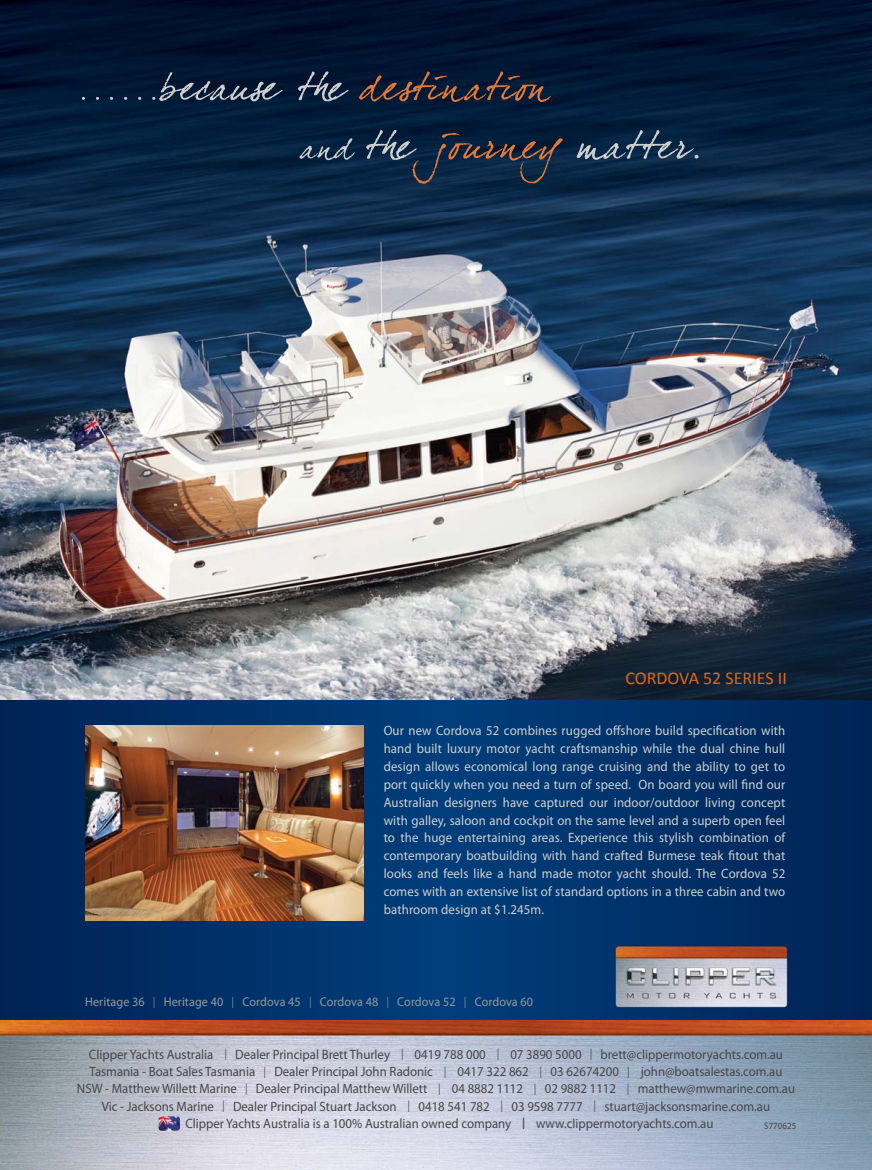
<style>
.page{position:relative;width:872px;height:1170px;background:#fff}
.page>*{position:absolute;margin:0;border:0;box-sizing:border-box;transform-origin:0 0}
.t1{font:18px "Calibri";color:#dc661e}
.t2{font:13.5px/17.9px "Myriad Pro";letter-spacing:.01em;color:#cfcfcf;text-align:justify;scale:.95 1}
.t3{font:13.5px "Myriad Pro";color:#474647;scale:.95 1}
.t4{font:12.75px "Myriad Pro";letter-spacing:.01em;color:#95999b;scale:.95 1}
.t5{font:9.3px "Myriad Pro";letter-spacing:.005em;color:#474647;scale:.95 1}
.s1{font-weight:300;font-size:16.2px}
.s2{font-weight:300;font-size:16.8px}
.s3{font-size:16.8px}
</style>
<div class="page">
<svg style="left:0;top:699px;width:872px;height:321px"></svg>
<img style="left:0;top:0;width:872px;height:699px">
<img style="left:0;top:1020px;width:872px;height:149px">
<img style="left:158px;top:1116px;width:22px;height:14px;border-radius:3px">
<img style="left:614px;top:944px;width:175px;height:65px">
<img style="left:85px;top:725px;width:278px;height:195px">
<svg style="left:576px;top:130px;width:122px;height:30px"></svg>
<svg style="left:299px;top:130px;width:264px;height:54px"></svg>
<svg style="left:359px;top:72px;width:192px;height:30px"></svg>
<svg style="left:82px;top:71px;width:267px;height:30px"></svg>
<h1 class="t1" style="left:625px;top:667px;width:163px">CORDOVA 52 SERIES II</h1>
<p class="t2" style="left:384px;top:722px;width:424px">Our new Cordova 52 combines rugged offshore build specification with hand built luxury motor yacht craftsmanship while the dual chine hull design allows economical long range cruising and the ability to get to port quickly when you need a turn of speed. On board you will find our Australian designers have captured our indoor/outdoor living concept with galley, saloon and cockpit on the same level and a superb open feel to the huge entertaining areas. Experience this stylish combination of contemporary boatbuilding with hand crafted Burmese teak fitout that looks and feels like a hand made motor yacht should. The Cordova 52 comes with an extensive list of standard options in a three cabin and two bathroom design at $1.245m.</p>
<p class="t4" style="left:85px;top:997px;width:473px">Heritage 36 <span class="s1">I</span> Heritage 40 <span class="s1">I</span> Cordova 45 <span class="s1">I</span> Cordova 48 <span class="s1">I</span> Cordova 52 <span class="s1">I</span> Cordova 60</p>
<p class="t3" style="left:89px;top:1049px;width:732px">Clipper Yachts Australia <span class="s2">I</span> Dealer Principal Brett Thurley <span class="s2">I</span> 0419 788 000 <span class="s2">I</span> 07 3890 5000 <span class="s2">I</span> brett@clippermotoryachts.com.au</p>
<p class="t3" style="left:89px;top:1066px;width:731px">Tasmania - Boat Sales Tasmania <span class="s2">I</span> Dealer Principal John Radonic <span class="s2">I</span> 0417 322 862 <span class="s2">I</span> 03 62674200 <span class="s2">I</span> john@boatsalestas.com.au</p>
<p class="t3" style="left:77px;top:1083px;width:757px">NSW - Matthew Willett Marine <span class="s2">I</span> Dealer Principal Matthew Willett <span class="s2">I</span> 04 8882 1112 <span class="s2">I</span> 02 9882 1112 <span class="s2">I</span> matthew@mwmarine.com.au</p>
<p class="t3" style="left:102px;top:1100px;width:705px">Vic - Jacksons Marine <span class="s2">I</span> Dealer Principal Stuart Jackson <span class="s2">I</span> 0418 541 782 <span class="s2">I</span> 03 9598 7777 <span class="s2">I</span> stuart@jacksonsmarine.com.au</p>
<p class="t3" style="left:185px;top:1118px;width:557px">Clipper Yachts Australia is a 100% Australian owned company <span class="s3">I</span> www.clippermotoryachts.com.au</p>
<p class="t5" style="left:764px;top:1122px;width:35px">S770625</p>
</div>
